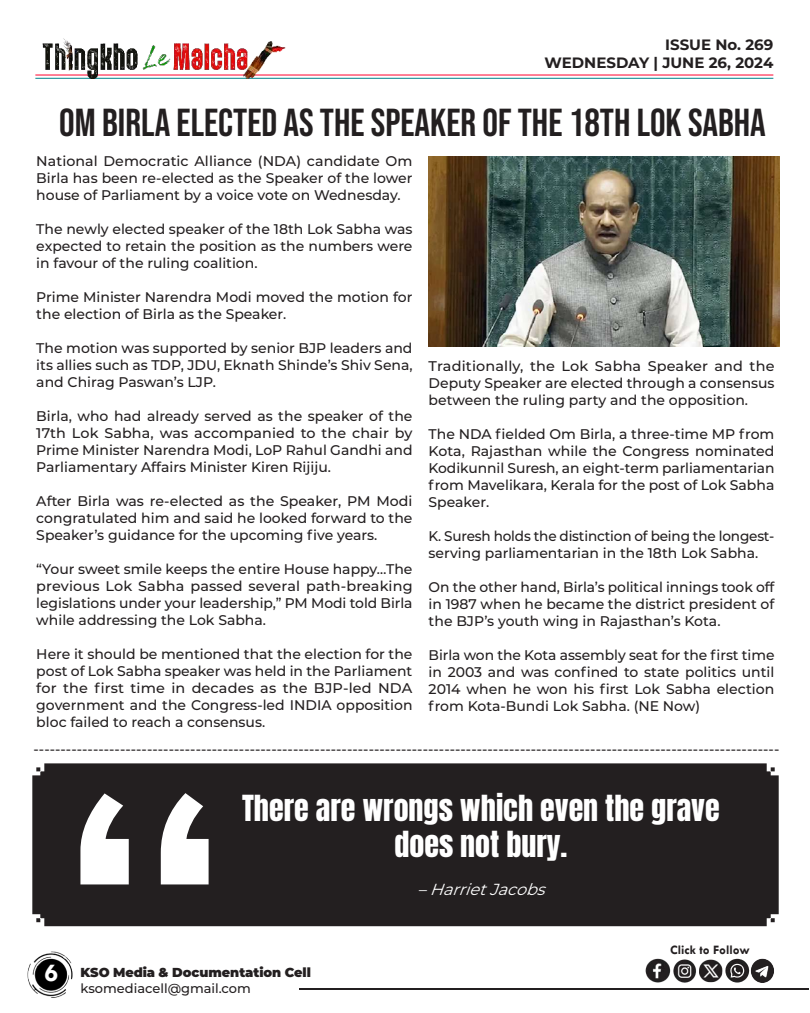
<style>
.page{position:relative;width:810px;height:1013px;background:#fff}
.page>*{position:absolute;margin:0;border:0;box-sizing:border-box;transform-origin:0 0}
.t1{font:700 320.1px "Tw Cen";color:#fff;scale:1.05 1}
.t2{font:39px "Bebas Neue";color:#231f20}
.t3{font:30px/36px "Anton";color:#fff;text-align:center}
.t4{font:700 26px "Tw Cen";color:#fff}
.t5{font:italic 100 16px "Montserrat";color:#fff}
.t6{font:700 15px/18px "Montserrat";color:#231f20;text-align:right}
.t7{font:500 14px/17px "Montserrat";color:#231f20;text-align:justify}
.t8{font:900 13px "Montserrat";letter-spacing:-.005em;color:#231f20}
.t9{font:500 13px "Montserrat";color:#231f20}
.t10{font:700 13px "Tw Cen";color:#231f20}
</style>
<div class="page">
<hr style="left:299px;top:988px;width:509px;height:1px;background:#231f20">
<img style="left:27px;top:951px;width:46px;height:47px">
<hr style="left:35px;top:74px;width:738px;height:1px;background:#ff002d">
<hr style="left:35px;top:78px;width:738px;height:1px;background:#00848b">
<img style="left:35px;top:38px;width:254px;height:41px">
<img style="left:645px;top:958px;width:129px;height:25px">
<div style="left:32px;top:763px;width:747px;height:163px;background:#231f20"></div>
<img style="left:428px;top:156px;width:351px;height:190px">
<p class="t6" style="left:545px;top:35px;width:230px">ISSUE No. 269<br>WEDNESDAY | JUNE 26, 2024</p>
<h2 class="t2" style="left:59px;top:100px;width:708px">OM BIRLA ELECTED AS THE SPEAKER OF THE 18TH LOK SABHA</h2>
<p class="t7" style="left:36px;top:152px;width:378px">National Democratic Alliance (NDA) candidate Om Birla has been re-elected as the Speaker of the lower house of Parliament by a voice vote on Wednesday.</p>
<p class="t7" style="left:36px;top:220px;width:378px">The newly elected speaker of the 18th Lok Sabha was expected to retain the position as the numbers were in favour of the ruling coalition.</p>
<p class="t7" style="left:36px;top:288px;width:378px">Prime Minister Narendra Modi moved the motion for the election of Birla as the Speaker.</p>
<p class="t7" style="left:36px;top:339px;width:378px">The motion was supported by senior BJP leaders and its allies such as TDP, JDU, Eknath Shinde’s Shiv Sena, and Chirag Paswan’s LJP.</p>
<p class="t7" style="left:36px;top:407px;width:378px">Birla, who had already served as the speaker of the 17th Lok Sabha, was accompanied to the chair by Prime Minister Narendra Modi, LoP Rahul Gandhi and Parliamentary Affairs Minister Kiren Rijiju.</p>
<p class="t7" style="left:36px;top:492px;width:378px">After Birla was re-elected as the Speaker, PM Modi congratulated him and said he looked forward to the Speaker’s guidance for the upcoming five years.</p>
<p class="t7" style="left:36px;top:560px;width:378px">“Your sweet smile keeps the entire House happy…The previous Lok Sabha passed several path-breaking legislations under your leadership,” PM Modi told Birla while addressing the Lok Sabha.</p>
<p class="t7" style="left:36px;top:645px;width:378px">Here it should be mentioned that the election for the post of Lok Sabha speaker was held in the Parliament for the first time in decades as the BJP-led NDA government and the Congress-led INDIA opposition bloc failed to reach a consensus.</p>
<p class="t7" style="left:429px;top:357px;width:347px">Traditionally, the Lok Sabha Speaker and the Deputy Speaker are elected through a consensus between the ruling party and the opposition.</p>
<p class="t7" style="left:429px;top:425px;width:347px">The NDA fielded Om Birla, a three-time MP from Kota, Rajasthan while the Congress nominated Kodikunnil Suresh, an eight-term parliamentarian from Mavelikara, Kerala for the post of Lok Sabha Speaker.</p>
<p class="t7" style="left:429px;top:527px;width:347px">K. Suresh holds the distinction of being the longest&shy;serving parliamentarian in the 18th Lok Sabha.</p>
<p class="t7" style="left:429px;top:578px;width:347px">On the other hand, Birla’s political innings took off in 1987 when he became the district president of the BJP’s youth wing in Rajasthan’s Kota.</p>
<p class="t7" style="left:429px;top:646px;width:347px">Birla won the Kota assembly seat for the first time in 2003 and was confined to state politics until 2014 when he won his first Lok Sabha election from Kota-Bundi Lok Sabha. (NE Now)</p>
<p class="t7" style="left:34px;top:740px;width:747px">------------------------------------------------------------------------------------------------------------------------------------------</p>
<h3 class="t4" style="left:44px;top:957px;width:15px">6</h3>
<h1 class="t1" style="left:63px;top:706px;width:155px">“</h1>
<h3 class="t3" style="left:242px;top:792px;width:479px">There are wrongs which even the grave does not bury.</h3>
<p class="t5" style="left:418px;top:878px;width:136px">–HarrietJacobs</p>
<p class="t10" style="left:670px;top:942px;width:81px">Click to Follow</p>
<p class="t8" style="left:81px;top:962px;width:232px">KSO Media &amp; Documentation Cell</p>
<p class="t9" style="left:81px;top:978px;width:172px">ksomediacell@gmail.com</p>
</div>
